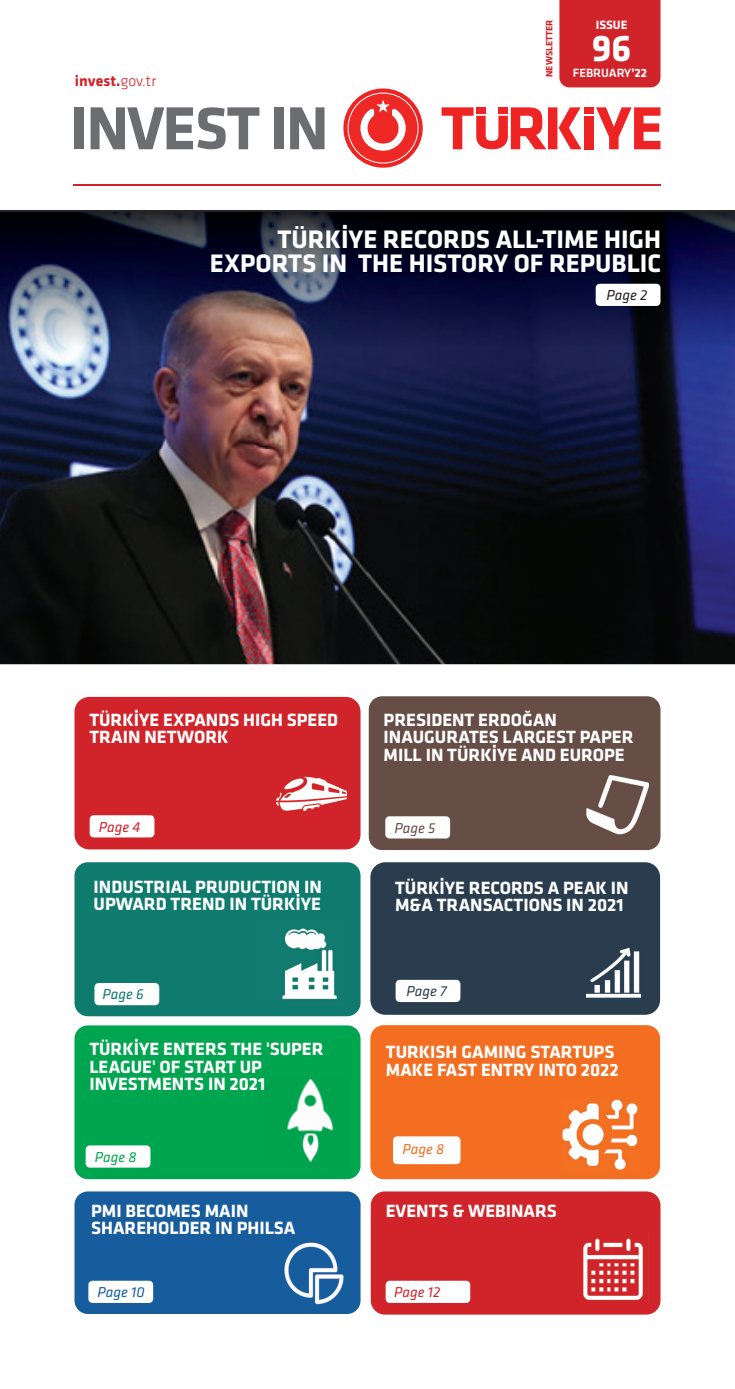
<style>
.page{position:relative;width:735px;height:1389px;background:#fff}
.page>*{position:absolute;margin:0;border:0;box-sizing:border-box;transform-origin:0 0}
.t1{font:700 38.5px "Klavika";color:#fff}
.t2{font:700 26.25px/24.5px "Klavika";color:#fff;text-align:right}
.t3{font:700 18.38px/17.5px "Klavika";color:#fff}
.t4{font:700 15.75px "Klavika";color:#d1232a}
.t5{font:italic 14.88px "Klavika";color:#d1232a}
.t6{font:italic 14.88px "Klavika";color:#175d9e}
.t7{font:italic 14.88px "Klavika";color:#2a3d4f}
.t8{font:italic 14.88px "Klavika";color:#00a54f}
.t9{font:italic 14.88px "Klavika";color:#f36e21}
.t10{font:italic 14.88px "Klavika";color:#231f20}
.t11{font:italic 14.88px "Klavika";color:#0e7b6e}
.t12{font:italic 14.88px "Klavika";color:#664d45}
.t13{font:500 12.42px "Klavika";color:#fff}
.t14{font:700 12.42px "Klavika";color:#fff}
.t15{font:700 9.62px "Klavika";color:#d1232a}
.s1{font-weight:300}
.s2{font-weight:700}
</style>
<div class="page">
<img style="left:0;top:211px;width:734px;height:453px">
<img style="left:0;top:213px;width:734px;height:236px">
<div style="left:559px;top:0;width:101px;height:87px;background:#d1232a"></div>
<hr style="left:74px;top:185px;width:586px;height:1px;background:#d1232a">
<div style="left:74px;top:107px;width:10px;height:42px;background:#6c6d70"></div>
<svg style="left:90px;top:107px;width:169px;height:42px"></svg>
<div style="left:274px;top:107px;width:9px;height:42px;background:#6c6d70"></div>
<svg style="left:290px;top:107px;width:34px;height:42px"></svg>
<svg style="left:596px;top:107px;width:64px;height:42px"></svg>
<svg style="left:441px;top:107px;width:140px;height:42px"></svg>
<div style="left:583px;top:116px;width:10px;height:33px;background:#ee2323"></div>
<div style="left:583px;top:107px;width:10px;height:7px;background:#ee2323"></div>
<svg style="left:343px;top:88px;width:79px;height:80px"></svg>
<div style="left:74px;top:697px;width:286px;height:152px;background:#d1232a;border-radius:15px"></div>
<div style="left:370px;top:862px;width:289px;height:153px;background:#2a3d4f;border-radius:15px"></div>
<div style="left:74px;top:1025px;width:286px;height:154px;background:#00a54f;border-radius:13px"></div>
<div style="left:395px;top:980px;width:65px;height:22px;background:#fff;border-radius:4px"></div>
<div style="left:86px;top:1145px;width:64px;height:23px;background:#fff;border-radius:4px"></div>
<div style="left:90px;top:815px;width:64px;height:22px;background:#fff;border-radius:4px"></div>
<div style="left:370px;top:1191px;width:290px;height:124px;background:#d1232a;border-radius:14px"></div>
<div style="left:385px;top:1281px;width:85px;height:22px;background:#fff;border-radius:4px"></div>
<div style="left:370px;top:1025px;width:289px;height:154px;background:#f36e21;border-radius:13px"></div>
<div style="left:393px;top:1136px;width:67px;height:28px;background:#fff;border-radius:4px"></div>
<div style="left:595px;top:284px;width:65px;height:22px;background:#fff;border-radius:4px"></div>
<div style="left:74px;top:862px;width:286px;height:154px;background:#0e7b6e;border-radius:13px"></div>
<div style="left:94px;top:983px;width:65px;height:22px;background:#fff;border-radius:4px"></div>
<div style="left:368px;top:696px;width:292px;height:154px;background:#664d45;border-radius:13px"></div>
<div style="left:385px;top:816px;width:65px;height:22px;background:#fff;border-radius:4px"></div>
<div style="left:74px;top:1191px;width:286px;height:123px;background:#175d9e;border-radius:13px"></div>
<div style="left:88px;top:1281px;width:65px;height:22px;background:#fff;border-radius:4px"></div>
<img style="left:276px;top:776px;width:70px;height:36px">
<img style="left:586px;top:775px;width:61px;height:60px">
<img style="left:586px;top:947px;width:54px;height:51px">
<img style="left:282px;top:928px;width:55px;height:72px">
<img style="left:287px;top:1078px;width:47px;height:85px">
<img style="left:562px;top:1100px;width:76px;height:70px">
<img style="left:583px;top:1238px;width:60px;height:62px">
<img style="left:284px;top:1242px;width:60px;height:62px">
<p class="t4" style="left:75px;top:72px;width:83px">invest.<span class="s1">gov.tr</span></p>
<p class="t15" style="left:544px;top:77px;width:59px;rotate:-90deg">NEWSLETTER</p>
<p class="t14" style="left:595px;top:18px;width:33px">ISSUE</p>
<h1 class="t1" style="left:591px;top:28px;width:41px">96</h1>
<p class="t13" style="left:572px;top:66px;width:76px">FEBRUARY<span class="s2">’22</span></p>
<h2 class="t2" style="left:210px;top:227px;width:452px">TÜRKİYE RECORDS ALL-TIME HIGH<br>EXPORTS IN THE HISTORY OF REPUBLIC</h2>
<p class="t10" style="left:606px;top:287px;width:42px">Page 2</p>
<p class="t3" style="left:89px;top:711px;width:250px">TÜRKİYE EXPANDS HIGH SPEED<br>TRAIN NETWORK</p>
<p class="t3" style="left:383px;top:711px;width:251px">PRESIDENT ERDOĞAN<br>INAUGURATES LARGEST PAPER<br>MILL IN TÜRKİYE AND EUROPE</p>
<p class="t5" style="left:99px;top:819px;width:43px">Page 4</p>
<p class="t12" style="left:394px;top:820px;width:42px">Page 5</p>
<p class="t3" style="left:93px;top:878px;width:230px">INDUSTRIAL PRUDUCTION IN<br>UPWARD TREND IN TÜRKİYE</p>
<p class="t3" style="left:395px;top:879px;width:235px">TÜRKİYE RECORDS A PEAK IN<br>M&amp;A TRANSACTIONS IN 2021</p>
<p class="t11" style="left:102px;top:986px;width:43px">Page 6</p>
<p class="t7" style="left:406px;top:983px;width:42px">Page 7</p>
<p class="t3" style="left:89px;top:1041px;width:235px">TÜRKİYE ENTERS THE 'SUPER<br>LEAGUE' OF START UP<br>INVESTMENTS IN 2021</p>
<p class="t3" style="left:385px;top:1043px;width:234px">TURKISH GAMING STARTUPS<br>MAKE FAST ENTRY INTO 2022</p>
<p class="t8" style="left:95px;top:1149px;width:43px">Page 8</p>
<p class="t9" style="left:402px;top:1141px;width:43px">Page 8</p>
<p class="t3" style="left:91px;top:1202px;width:205px">PMI BECOMES MAIN<br>SHAREHOLDER IN PHILSA</p>
<p class="t3" style="left:385px;top:1202px;width:173px">EVENTS &amp; WEBINARS</p>
<p class="t6" style="left:97px;top:1284px;width:49px">Page 10</p>
<p class="t5" style="left:394px;top:1284px;width:48px">Page 12</p>
</div>
